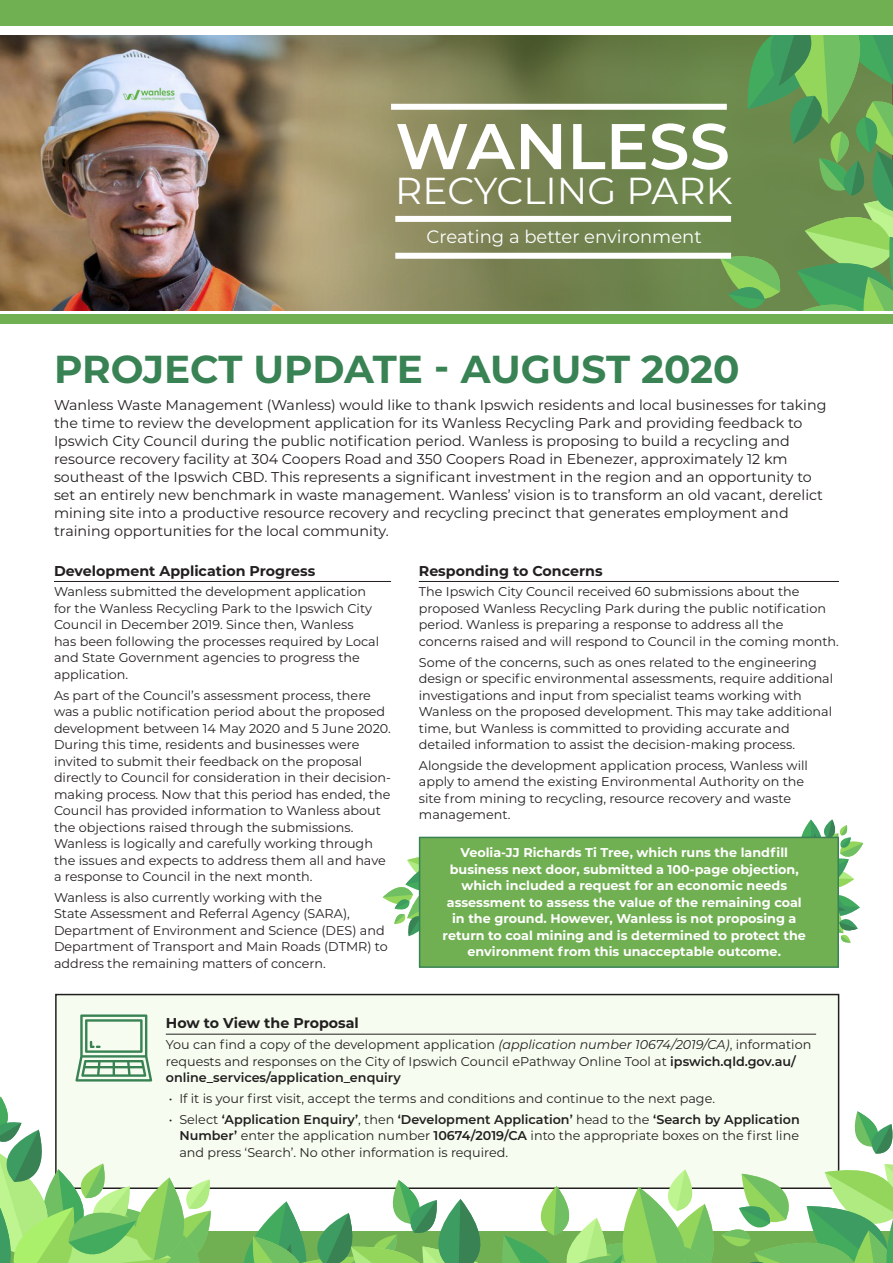
<style>
.page{position:relative;width:893px;height:1263px;background:#fff}
.page>*{position:absolute;margin:0;border:0;box-sizing:border-box;transform-origin:0 0}
.t1{font:600 64.5px "Montserrat";color:#fff}
.t2{font:700 39px "Montserrat";color:#388254}
.t3{font:37.5px "Montserrat";color:#fff}
.t4{font:18px "Montserrat";color:#fff}
.t5{font:14.25px/18px "Montserrat";color:#231f20}
.Paragraph_Style_2{font:700 14.25px "Montserrat";color:#231f20}
.t6{font:12.75px/16.5px "Montserrat";color:#231f20}
.t7{font:700 12.75px/16.5px "Montserrat";color:#fff;text-align:center}
.s1{font-style:italic}
.s2{font-weight:600}
</style>
<div class="page">
<svg style="left:778px;top:819px;width:85px;height:124px"></svg>
<svg style="left:383px;top:846px;width:36px;height:98px"></svg>
<div style="left:56px;top:994px;width:783px;height:194px;background:#f6fdf0"></div>
<img style="left:0;top:35px;width:241px;height:275px">
<div style="left:0;top:0;width:893px;height:26px;background:#71af53"></div>
<svg style="left:241px;top:35px;width:478px;height:275px;background:#818659"></svg>
<div style="left:0;top:315px;width:893px;height:9px;background:#71af53"></div>
<hr style="left:54px;top:581px;width:337px;height:1px;background:#231f20">
<hr style="left:166px;top:1034px;width:650px;height:1px;background:#231f20">
<svg style="left:0;top:1096px;width:893px;height:167px"></svg>
<svg style="left:75px;top:1014px;width:77px;height:67px"></svg>
<hr style="left:419px;top:581px;width:420px;height:1px;background:#231f20">
<div style="left:419px;top:837px;width:420px;height:131px;background:#71af53;border:2px solid #388254"></div>
<svg style="left:719px;top:35px;width:174px;height:275px;background:#689e56"></svg>
<div style="left:391px;top:104px;width:336px;height:6px;background:#fff"></div>
<div style="left:395px;top:216px;width:336px;height:6px;background:#fff"></div>
<div style="left:395px;top:253px;width:336px;height:6px;background:#fff"></div>
<p class="t1" style="left:395px;top:101px;width:336px">WANLESS</p>
<p class="t3" style="left:395px;top:165px;width:339px">RECYCLING PARK</p>
<p class="t4" style="left:426px;top:224px;width:277px">Creating a better environment</p>
<p class="t2" style="left:54px;top:341px;width:687px">PROJECT UPDATE - AUGUST 2020</p>
<p class="t5" style="left:54px;top:395px;width:774px">Wanless Waste Management (Wanless) would like to thank Ipswich residents and local businesses for taking the time to review the development application for its Wanless Recycling Park and providing feedback to Ipswich City Council during the public notification period. Wanless is proposing to build a recycling and resource recovery facility at 304 Coopers Road and 350 Coopers Road in Ebenezer, approximately 12 km southeast of the Ipswich CBD. This represents a significant investment in the region and an opportunity to set an entirely new benchmark in waste management. Wanless’ vision is to transform an old vacant, derelict mining site into a productive resource recovery and recycling precinct that generates employment and training opportunities for the local community.</p>
<p class="Paragraph_Style_2" style="left:54px;top:560px;width:263px">Development Application Progress</p>
<p class="t6" style="left:54px;top:583px;width:327px">Wanless submitted the development application for the Wanless Recycling Park to the Ipswich City Council in December 2019. Since then, Wanless<br>has been following the processes required by Local and State Government agencies to progress the application.</p>
<p class="t6" style="left:54px;top:686px;width:338px">As part of the Council’s assessment process, there was a public notification period about the proposed development between 14 May 2020 and 5 June 2020.<br>During this time, residents and businesses were invited to submit their feedback on the proposal directly to Council for consideration in their decision&shy;making process. Now that this period has ended, the Council has provided information to Wanless about the objections raised through the submissions.<br>Wanless is logically and carefully working through the issues and expects to address them all and have a response to Council in the next month.</p>
<p class="t6" style="left:54px;top:889px;width:335px">Wanless is also currently working with the<br>State Assessment and Referral Agency (SARA), Department of Environment and Science (DES) and Department of Transport and Main Roads (DTMR) to address the remaining matters of concern.</p>
<p class="Paragraph_Style_2" style="left:419px;top:560px;width:185px">Responding to Concerns</p>
<p class="t6" style="left:419px;top:583px;width:422px">The Ipswich City Council received 60 submissions about the proposed Wanless Recycling Park during the public notification period. Wanless is preparing a response to address all the concerns raised and will respond to Council in the coming month.</p>
<p class="t6" style="left:419px;top:653px;width:416px">Some of the concerns, such as ones related to the engineering design or specific environmental assessments, require additional investigations and input from specialist teams working with Wanless on the proposed development. This may take additional time, but Wanless is committed to providing accurate and detailed information to assist the decision-making process.</p>
<p class="t6" style="left:419px;top:757px;width:391px">Alongside the development application process, Wanless will apply to amend the existing Environmental Authority on the site from mining to recycling, resource recovery and waste management.</p>
<p class="t7" style="left:443px;top:844px;width:365px">Veolia-JJ Richards Ti Tree, which runs the landfill business next door, submitted a 100-page objection, which included a request for an economic needs assessment to assess the value of the remaining coal in the ground. However, Wanless is not proposing a return to coal mining and is determined to protect the environment from this unacceptable outcome.</p>
<p class="Paragraph_Style_2" style="left:166px;top:1013px;width:195px">How to View the Proposal</p>
<p class="t6" style="left:166px;top:1036px;width:647px">You can find a copy of the development application <span class="s1">(application number 10674/2019/CA)</span>, information requests and responses on the City of Ipswich Council ePathway Online Tool at <span class="s2">ipswich.qld.gov.au/ online_services/application_enquiry</span></p>
<p class="t6" style="left:169px;top:1089px;width:548px">• If it is your first visit, accept the terms and conditions and continue to the next page.</p>
<p class="t6" style="left:179px;top:1110px;width:622px;text-align:justify;text-indent:-10px">• Select <span class="s2">‘Application Enquiry’</span>, then <span class="s2">‘Development Application’</span> head to the <span class="s2">‘Search by Application Number’</span> enter the application number <span class="s2">10674/2019/CA</span> into the appropriate boxes on the first line and press ‘Search’. No other information is required.</p>
</div>
